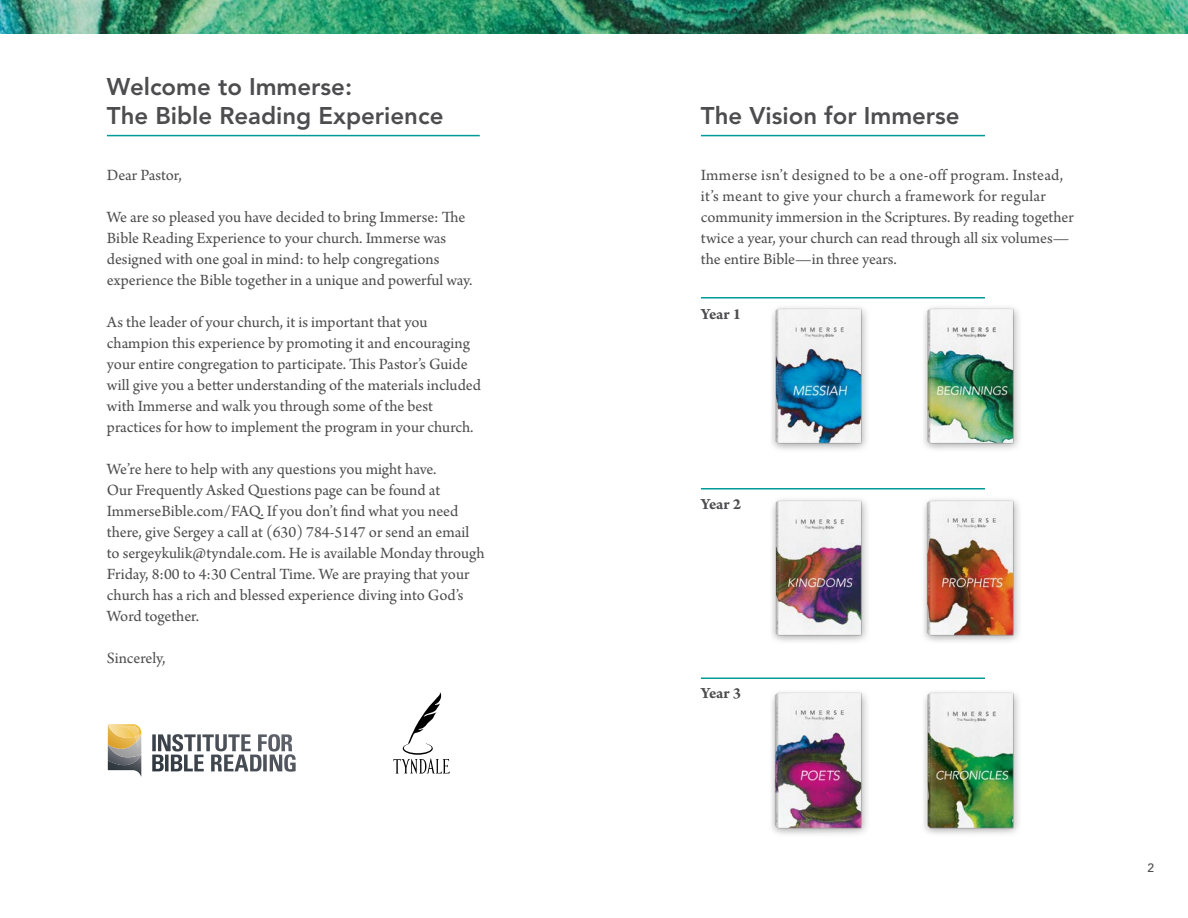
<style>
.page{position:relative;width:1188px;height:918px;background:#fff}
.page>*{position:absolute;margin:0;border:0;box-sizing:border-box;transform-origin:0 0}
.t1{font:800 24px/28.8px "Avenir";color:#4d4d4f}
.t2{font:16.5px/21px "Arno Pro";color:#4d4d4f}
.t3{font:700 16.5px "Arno Pro";letter-spacing:-.01em;color:#4d4d4f}
.t4{font:500 12px "Avenir";color:#4d4d4f}
</style>
<div class="page">
<svg style="left:172px;top:734px;width:120px;height:18px"></svg>
<svg style="left:108px;top:724px;width:33px;height:52px;background:#ada081"></svg>
<img style="left:120px;top:726px;width:19px;height:10px">
<img style="left:0;top:0;width:1188px;height:34px">
<svg style="left:393px;top:692px;width:57px;height:82px"></svg>
<img style="left:924px;top:307px;width:95px;height:143px">
<img style="left:772px;top:499px;width:95px;height:143px">
<img style="left:923px;top:499px;width:96px;height:143px">
<img style="left:772px;top:307px;width:95px;height:143px">
<img style="left:903px;top:677px;width:116px;height:157px">
<img style="left:750px;top:677px;width:135px;height:158px">
<hr style="left:107px;top:135px;width:373px;height:1px;background:#009a98">
<hr style="left:701px;top:135px;width:284px;height:1px;background:#009a98">
<hr style="left:701px;top:488px;width:284px;height:2px;background:#009a98">
<hr style="left:701px;top:297px;width:284px;height:2px;background:#009a98">
<hr style="left:701px;top:678px;width:284px;height:1px;background:#009a98">
<h1 class="t1" style="left:107px;top:72px;width:338px">Welcome to Immerse:<br>The Bible Reading Experience</h1>
<p class="t2" style="left:107px;top:165px;width:76px">Dear Pastor,</p>
<p class="t2" style="left:107px;top:207px;width:367px">We are so pleased you have decided to bring Immerse: The Bible Reading Experience to your church. Immerse was designed with one goal in mind: to help congregations experience the Bible together in a unique and powerful way.</p>
<p class="t2" style="left:107px;top:312px;width:375px">As the leader of your church, it is important that you champion this experience by promoting it and encouraging your entire congregation to participate. This Pastor’s Guide will give you a better understanding of the materials included with Immerse and walk you through some of the best practices for how to implement the program in your church.</p>
<p class="t2" style="left:107px;top:459px;width:379px">We’re here to help with any questions you might have.<br>Our Frequently Asked Questions page can be found at ImmerseBible.com/FAQ. If you don’t find what you need there, give Sergey a call at (630) 784-5147 or send an email to sergeykulik@tyndale.com. He is available Monday through Friday, 8:00 to 4:30 Central Time. We are praying that your church has a rich and blessed experience diving into God’s Word together.</p>
<p class="t2" style="left:107px;top:648px;width:60px">Sincerely,</p>
<h1 class="t1" style="left:701px;top:101px;width:260px">The Vision for Immerse</h1>
<p class="t2" style="left:701px;top:166px;width:374px">Immerse isn’t designed to be a one-off program. Instead, it’s meant to give your church a framework for regular community immersion in the Scriptures. By reading together twice a year, your church can read through all six volumes— the entire Bible—in three years.</p>
<p class="t3" style="left:701px;top:304px;width:42px">Year 1</p>
<p class="t3" style="left:701px;top:494px;width:42px">Year 2</p>
<p class="t3" style="left:701px;top:684px;width:42px">Year 3</p>
<p class="t4" style="left:1148px;top:861px;width:8px">2</p>
</div>
